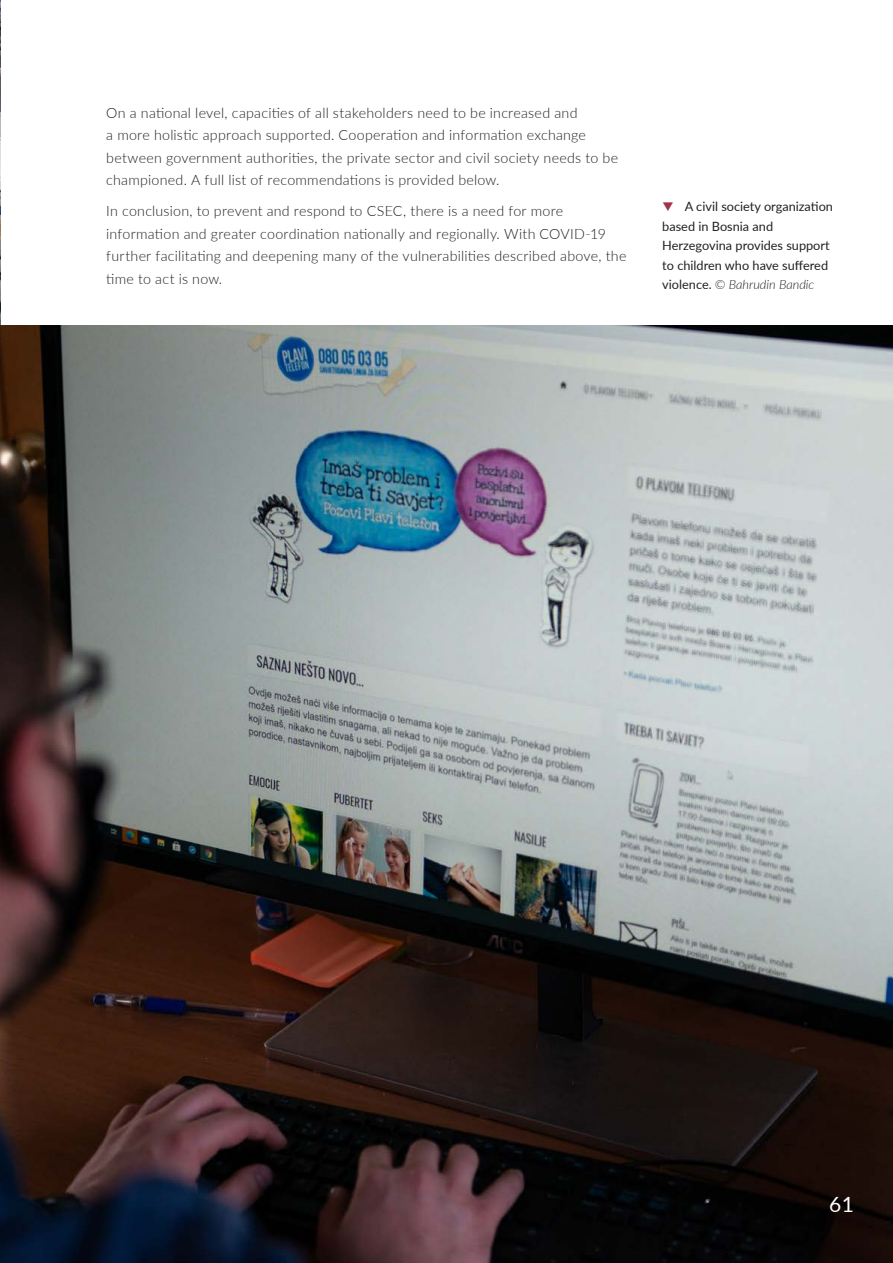
<style>
.page{position:relative;width:893px;height:1263px;background:#fff}
.page>*{position:absolute;margin:0;border:0;box-sizing:border-box;transform-origin:0 0}
.t1{font:21px "Lato";color:#fff}
.t2{font:300 14.25px/22.5px "Lato";letter-spacing:.015em;color:#231f20}
.t3{font:12.75px/19.5px "Lato";color:#231f20}
.s1{color:#9f324d}
.s2{font-weight:300;font-style:italic}
</style>
<div class="page">
<img style="left:0;top:0;width:1px;height:325px">
<img style="left:0;top:325px;width:893px;height:938px">
<p class="t2" style="left:106px;top:101px;width:513px">On a national level, capacities of all stakeholders need to be increased and<br>a more holistic approach supported. Cooperation and information exchange between government authorities, the private sector and civil society needs to be championed. A full list of recommendations is provided below.</p>
<p class="t2" style="left:106px;top:199px;width:522px">In conclusion, to prevent and respond to CSEC, there is a need for more information and greater coordination nationally and regionally. With COVID-19 further facilitating and deepening many of the vulnerabilities described above, the time to act is now.</p>
<p class="t3" style="left:662px;top:196px;width:172px"><span class="s1">❑</span> A civil society organization based in Bosnia and<br>Herzegovina provides support to children who have suffered violence. <span class="s2">© Bahrudin Bandic</span></p>
<h1 class="t1" style="left:829px;top:1190px;width:26px">61</h1>
</div>
